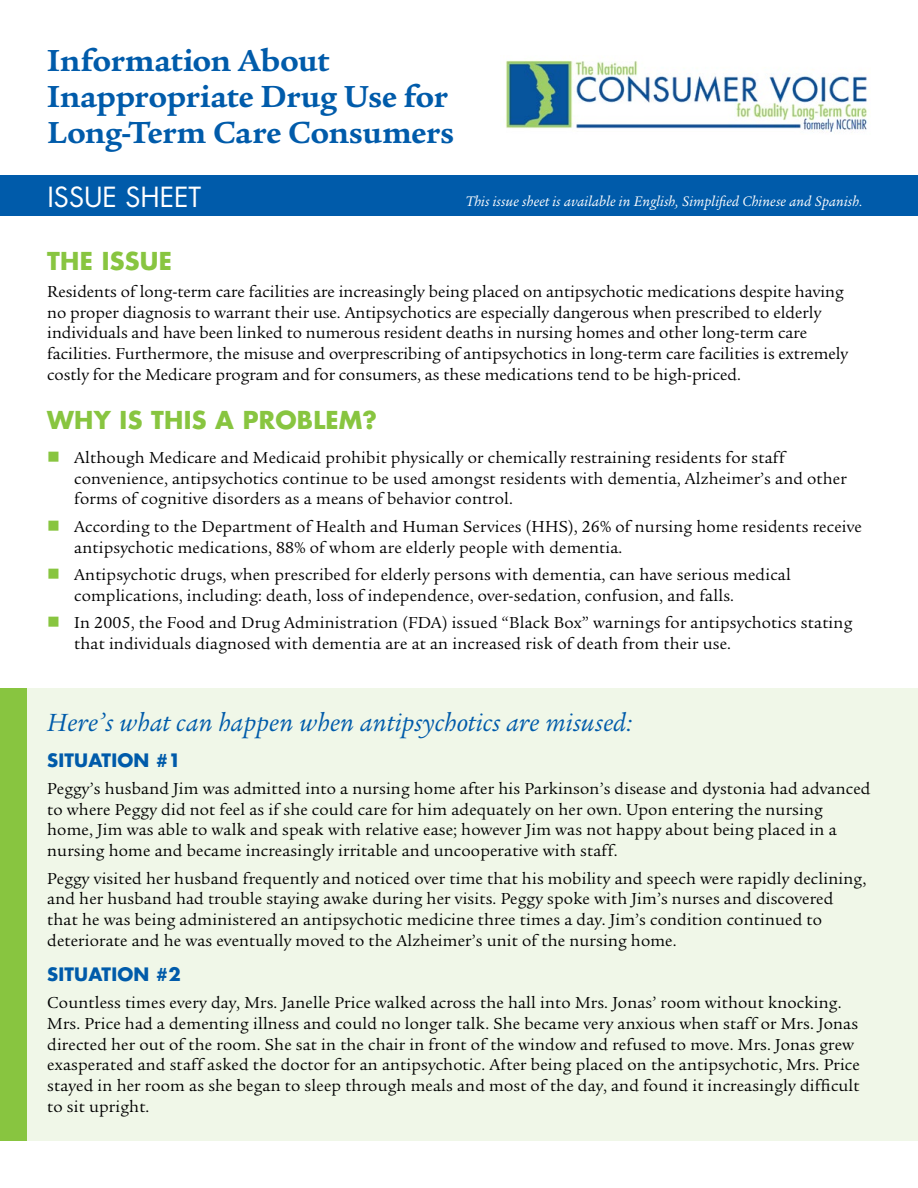
<style>
.page{position:relative;width:918px;height:1188px;background:#fff}
.page>*{position:absolute;margin:0;border:0;box-sizing:border-box;transform-origin:0 0}
.subheader{font:700 33px/36px "Legacy Serif Std";letter-spacing:-.01em;color:#005baa}
.body{font:italic 27px "Legacy Serif Std";letter-spacing:.01em;color:#005baa}
.t1{font:27px "Futura Std";color:#fff}
.body-2{font:700 24px "Futura Std";letter-spacing:.01em;color:#88c540}
.body-3{font:700 18px "Futura Std";letter-spacing:.01em;color:#005baa}
.body-4{font:17.25px/20.7px "Legacy Serif Std";letter-spacing:.01em;color:#000}
.body-5{font:italic 15px "Legacy Serif Std";letter-spacing:.01em;color:#fff}
.s1{color:#88c540}
</style>
<div class="page">
<div style="left:0;top:688px;width:918px;height:453px;background:#f0f7e8"></div>
<div style="left:0;top:688px;width:27px;height:453px;background:#88c540"></div>
<img style="left:505px;top:60px;width:362px;height:72px">
<div style="left:0;top:176px;width:918px;height:40px;background:#005baa"></div>
<p class="subheader" style="left:47px;top:42px;width:408px">Information About<br>Inappropriate Drug Use for<br>Long-Term Care Consumers</p>
<p class="t1" style="left:48px;top:180px;width:155px">ISSUE SHEET</p>
<p class="body-5" style="left:466px;top:193px;width:398px">This issue sheet is available in English, Simplified Chinese and Spanish.</p>
<p class="body-2" style="left:47px;top:245px;width:126px">THE ISSUE</p>
<p class="body-4" style="left:47px;top:281px;width:803px">Residents of long-term care facilities are increasingly being placed on antipsychotic medications despite having no proper diagnosis to warrant their use. Antipsychotics are especially dangerous when prescribed to elderly individuals and have been linked to numerous resident deaths in nursing homes and other long-term care facilities. Furthermore, the misuse and overprescribing of antipsychotics in long-term care facilities is extremely costly for the Medicare program and for consumers, as these medications tend to be high-priced.</p>
<p class="body-2" style="left:47px;top:404px;width:331px">WHY IS THIS A PROBLEM?</p>
<p class="body-4" style="left:74px;top:447px;width:774px;text-indent:-27px"><span class="s1">■</span> Although Medicare and Medicaid prohibit physically or chemically restraining residents for staff convenience, antipsychotics continue to be used amongst residents with dementia, Alzheimer’s and other forms of cognitive disorders as a means of behavior control.</p>
<p class="body-4" style="left:74px;top:516px;width:789px;text-indent:-27px"><span class="s1">■</span> According to the Department of Health and Human Services (HHS), 26% of nursing home residents receive antipsychotic medications, 88% of whom are elderly people with dementia.</p>
<p class="body-4" style="left:74px;top:564px;width:718px;text-indent:-27px"><span class="s1">■</span> Antipsychotic drugs, when prescribed for elderly persons with dementia, can have serious medical complications, including: death, loss of independence, over-sedation, confusion, and falls.</p>
<p class="body-4" style="left:74px;top:613px;width:780px;text-indent:-27px"><span class="s1">■</span> In 2005, the Food and Drug Administration (FDA) issued “Black Box” warnings for antipsychotics stating that individuals diagnosed with dementia are at an increased risk of death from their use.</p>
<p class="body" style="left:47px;top:708px;width:587px">Here’s what can happen when antipsychotics are misused:</p>
<p class="body-3" style="left:47px;top:748px;width:135px">SITUATION #1</p>
<p class="body-4" style="left:47px;top:778px;width:825px">Peggy’s husband Jim was admitted into a nursing home after his Parkinson’s disease and dystonia had advanced to where Peggy did not feel as if she could care for him adequately on her own. Upon entering the nursing home, Jim was able to walk and speak with relative ease; however Jim was not happy about being placed in a nursing home and became increasingly irritable and uncooperative with staff.</p>
<p class="body-4" style="left:47px;top:868px;width:820px">Peggy visited her husband frequently and noticed over time that his mobility and speech were rapidly declining, and her husband had trouble staying awake during her visits. Peggy spoke with Jim’s nurses and discovered that he was being administered an antipsychotic medicine three times a day. Jim’s condition continued to deteriorate and he was eventually moved to the Alzheimer’s unit of the nursing home.</p>
<p class="body-3" style="left:47px;top:962px;width:135px">SITUATION #2</p>
<p class="body-4" style="left:47px;top:993px;width:814px">Countless times every day, Mrs. Janelle Price walked across the hall into Mrs. Jonas’ room without knocking.<br>Mrs. Price had a dementing illness and could no longer talk. She became very anxious when staff or Mrs. Jonas directed her out of the room. She sat in the chair in front of the window and refused to move. Mrs. Jonas grew exasperated and staff asked the doctor for an antipsychotic. After being placed on the antipsychotic, Mrs. Price stayed in her room as she began to sleep through meals and most of the day, and found it increasingly difficult to sit upright.</p>
</div>
